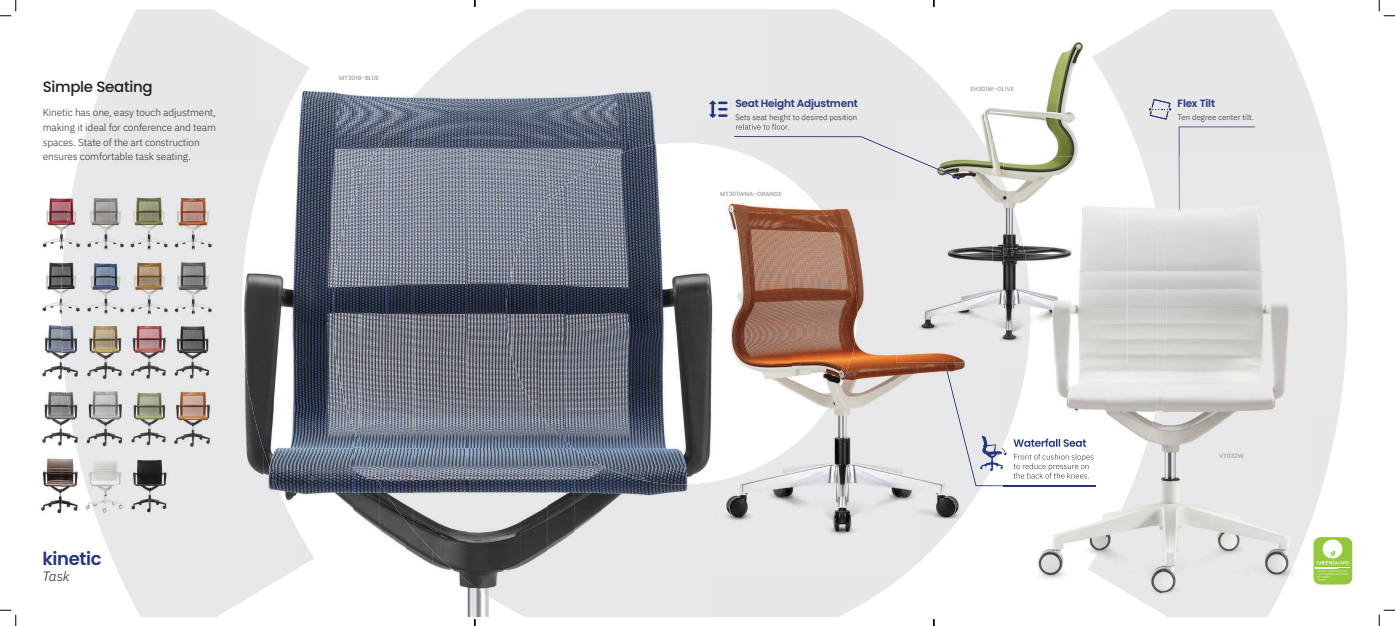
<style>
.page{position:relative;width:1395px;height:626px;background:#fff}
.page>*{position:absolute;margin:0;border:0;box-sizing:border-box;transform-origin:0 0}
.t1{font:600 18px "Poppins";letter-spacing:-.02em;color:#24367b}
.t2{font:500 15px "Poppins";letter-spacing:-.02em;color:#231f20}
.t3{font:italic 300 13.5px "IBM Plex Sans";color:#231f20}
.t4{font:600 10.5px "Poppins";letter-spacing:-.02em;color:#24367b}
.t5{font:300 10.12px/14.6px "IBM Plex Sans";letter-spacing:-.01em;color:#252930}
.t6{font:300 7.88px "IBM Plex Sans";color:#231f20}
.t7{font:600 6px "Poppins";color:#a8a9ad}
</style>
<div class="page">
<img style="left:296px;top:90px;width:108px;height:77px">
<img style="left:264px;top:273px;width:10px;height:176px">
<img style="left:42px;top:198px;width:19px;height:101px">
<img style="left:565px;top:151px;width:127px;height:314px">
<img style="left:274px;top:167px;width:79px;height:317px">
<img style="left:353px;top:167px;width:7px;height:16px">
<img style="left:539px;top:194px;width:26px;height:229px">
<img style="left:521px;top:247px;width:18px;height:134px">
<img style="left:40px;top:299px;width:22px;height:215px">
<img style="left:62px;top:486px;width:24px;height:25px">
<img style="left:353px;top:444px;width:26px;height:85px">
<img style="left:379px;top:494px;width:27px;height:54px">
<img style="left:289px;top:484px;width:64px;height:25px">
<img style="left:406px;top:530px;width:26px;height:35px">
<img style="left:432px;top:558px;width:8px;height:10px">
<img style="left:459px;top:581px;width:26px;height:35px">
<img style="left:467px;top:9px;width:161px;height:159px">
<img style="left:628px;top:9px;width:134px;height:132px">
<img style="left:440px;top:46px;width:27px;height:535px">
<img style="left:413px;top:69px;width:27px;height:489px">
<img style="left:386px;top:97px;width:28px;height:433px">
<img style="left:360px;top:132px;width:27px;height:362px">
<img style="left:736px;top:114px;width:160px;height:6px">
<img style="left:628px;top:141px;width:64px;height:10px">
<img style="left:333px;top:183px;width:27px;height:261px">
<img style="left:467px;top:167px;width:81px;height:80px">
<img style="left:547px;top:167px;width:44px;height:27px">
<svg style="left:547px;top:194px;width:9px;height:9px"></svg>
<img style="left:467px;top:246px;width:54px;height:368px">
<img style="left:993px;top:182px;width:10px;height:179px">
<img style="left:521px;top:381px;width:27px;height:235px">
<img style="left:547px;top:423px;width:28px;height:193px">
<img style="left:574px;top:448px;width:27px;height:168px">
<img style="left:601px;top:465px;width:107px;height:151px">
<img style="left:1299px;top:67px;width:24px;height:89px">
<img style="left:1323px;top:136px;width:6px;height:20px">
<img style="left:1337px;top:197px;width:10px;height:225px">
<img style="left:111px;top:9px;width:153px;height:607px">
<img style="left:263px;top:40px;width:46px;height:75px">
<img style="left:86px;top:62px;width:26px;height:495px">
<img style="left:61px;top:135px;width:25px;height:351px">
<img style="left:263px;top:114px;width:22px;height:55px">
<img style="left:263px;top:449px;width:26px;height:139px">
<img style="left:289px;top:514px;width:25px;height:59px">
<img style="left:980px;top:41px;width:105px;height:117px">
<img style="left:941px;top:87px;width:9px;height:24px">
<img style="left:993px;top:158px;width:10px;height:24px">
<img style="left:950px;top:97px;width:18px;height:23px">
<img style="left:1093px;top:36px;width:34px;height:85px">
<svg style="left:709px;top:100px;width:8px;height:18px"></svg>
<svg style="left:718px;top:101px;width:10px;height:16px"></svg>
<svg style="left:1149px;top:99px;width:22px;height:21px"></svg>
<img style="left:1106px;top:207px;width:51px;height:228px">
<img style="left:1003px;top:363px;width:103px;height:216px">
<img style="left:1313px;top:542px;width:24px;height:43px">
<img style="left:1162px;top:258px;width:175px;height:154px">
<img style="left:1137px;top:371px;width:26px;height:242px">
<img style="left:1162px;top:412px;width:150px;height:179px">
<img style="left:1312px;top:412px;width:25px;height:105px">
<img style="left:1112px;top:471px;width:26px;height:127px">
<img style="left:1088px;top:526px;width:25px;height:58px">
<div style="left:1162px;top:591px;width:119px;height:25px;background:#e7e8e9"></div>
<img style="left:1003px;top:156px;width:124px;height:207px">
<img style="left:1003px;top:182px;width:27px;height:179px">
<div style="left:1178px;top:126px;width:77px;height:86px;background:#e8e7ea"></div>
<svg style="left:1314px;top:537px;width:38px;height:47px"></svg>
<img style="left:692px;top:203px;width:100px;height:207px">
<img style="left:792px;top:208px;width:25px;height:196px">
<img style="left:817px;top:226px;width:25px;height:156px">
<img style="left:692px;top:410px;width:20px;height:64px">
<img style="left:968px;top:486px;width:25px;height:21px">
<img style="left:942px;top:507px;width:26px;height:11px">
<svg style="left:896px;top:571px;width:12px;height:10px"></svg>
<div style="left:692px;top:120px;width:204px;height:27px;background:#e8e7e8"></div>
<img style="left:723px;top:147px;width:11px;height:3px">
<img style="left:813px;top:200px;width:83px;height:26px">
<img style="left:833px;top:226px;width:63px;height:27px">
<img style="left:842px;top:253px;width:76px;height:318px">
<img style="left:817px;top:382px;width:26px;height:189px">
<img style="left:792px;top:423px;width:25px;height:148px">
<img style="left:742px;top:447px;width:50px;height:124px">
<img style="left:692px;top:474px;width:50px;height:97px">
<img style="left:896px;top:120px;width:97px;height:243px">
<svg style="left:734px;top:136px;width:226px;height:43px;background:#e2e2e4"></svg>
<img style="left:736px;top:120px;width:121px;height:2px">
<img style="left:736px;top:124px;width:53px;height:6px">
<svg style="left:943px;top:361px;width:152px;height:125px"></svg>
<svg style="left:0;top:0;width:17px;height:17px"></svg>
<svg style="left:0;top:609px;width:17px;height:17px"></svg>
<svg style="left:1379px;top:0;width:16px;height:17px"></svg>
<svg style="left:1379px;top:609px;width:16px;height:17px"></svg>
<svg style="left:474px;top:0;width:2px;height:7px"></svg>
<svg style="left:474px;top:619px;width:2px;height:7px"></svg>
<svg style="left:933px;top:0;width:2px;height:7px"></svg>
<svg style="left:933px;top:619px;width:2px;height:7px"></svg>
<h2 class="t2" style="left:43px;top:78px;width:111px">Simple Seating</h2>
<p class="t5" style="left:43px;top:105px;width:175px">Kinetic has one, easy touch adjustment, making it ideal for conference and team spaces. State of the art construction ensures comfortable task seating.</p>
<p class="t7" style="left:339px;top:75px;width:41px">MT301B-BLUE</p>
<h1 class="t1" style="left:42px;top:548px;width:61px">kinetic</h1>
<h3 class="t3" style="left:42px;top:566px;width:29px">Task</h3>
<p class="t4" style="left:735px;top:97px;width:124px">Seat Height Adjustment</p>
<p class="t6" style="left:735px;top:111px;width:123px">Sets seat height to desired position</p>
<p class="t7" style="left:720px;top:190px;width:63px">MT301WNA-ORANGE</p>
<p class="t7" style="left:971px;top:86px;width:45px">EH301W-OLIVE</p>
<p class="t4" style="left:1178px;top:97px;width:39px">Flex Tilt</p>
<p class="t6" style="left:1178px;top:111px;width:78px">Ten degree center tilt.</p>
<p class="t7" style="left:1219px;top:452px;width:26px">VT032W</p>
</div>
